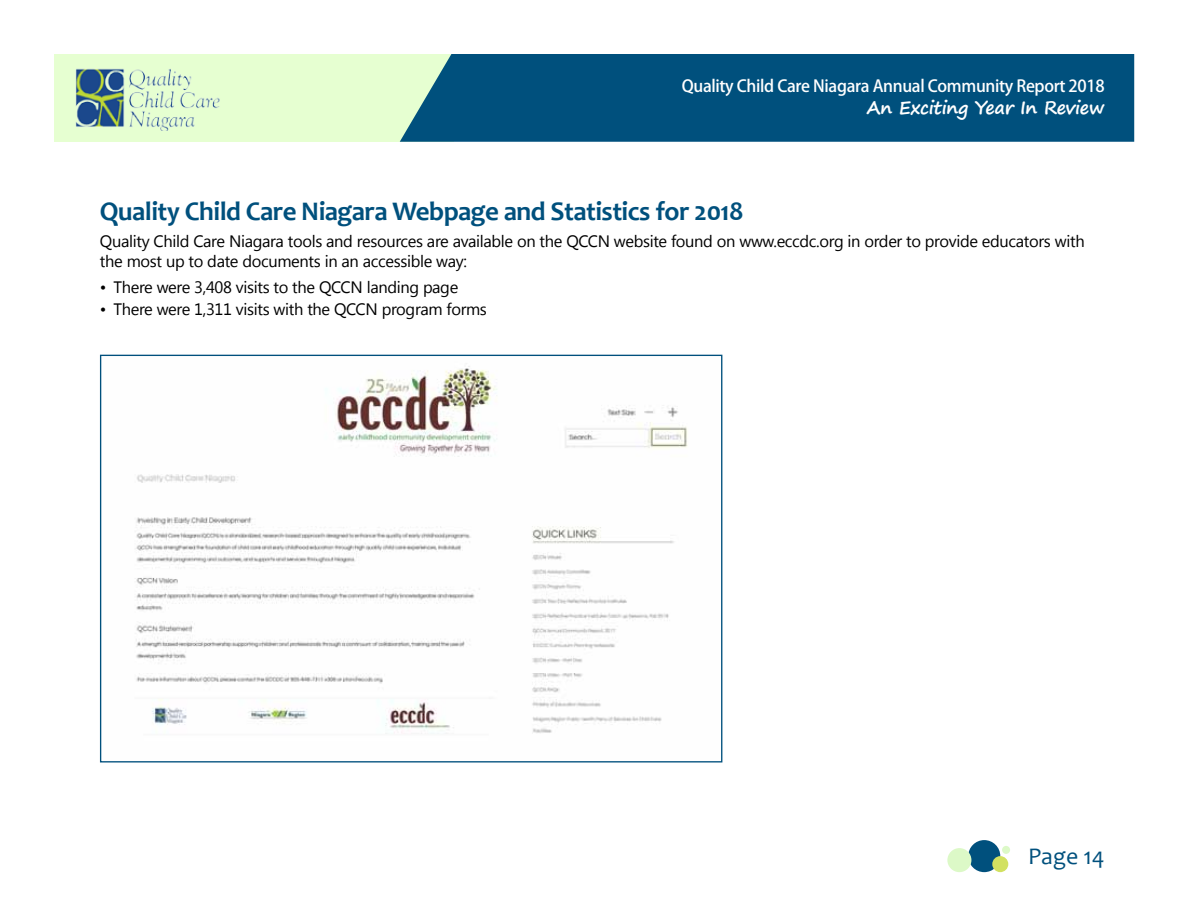
<style>
.page{position:relative;width:1188px;height:918px;background:#fff}
.page>*{position:absolute;margin:0;border:0;box-sizing:border-box;transform-origin:0 0}
.t1{font:700 27px "Candara";letter-spacing:-.02em;color:#00507d}
.t2{font:24px "Candara";color:#00507d}
.t3{font:700 18px "Segoe Print";letter-spacing:-.02em;color:#fff}
.t4{font:16.5px/19.8px "Segoe UI";letter-spacing:-.02em;color:#000}
.t5{font:500 16.5px "Koz Go Pro";letter-spacing:-.02em;color:#fff}
</style>
<div class="page">
<div style="left:54px;top:54px;width:400px;height:88px;background:#e6ffd1"></div>
<div style="left:400px;top:54px;width:734px;height:88px;background:#00507d"></div>
<img style="left:75px;top:68px;width:145px;height:62px">
<div style="left:968px;top:840px;width:32px;height:32px;background:#00507d;border-radius:50%"></div>
<div style="left:947px;top:848px;width:24px;height:24px;background:#dcf9c7;border-radius:50%"></div>
<div style="left:992px;top:856px;width:16px;height:16px;background:#d2e161;border-radius:50%"></div>
<div style="left:1002px;top:846px;width:8px;height:8px;background:#dcf9c7;border-radius:50%"></div>
<img style="left:135px;top:366px;width:553px;height:368px">
<p class="t5" style="left:682px;top:75px;width:424px">Quality Child Care Niagara Annual Community Report 2018</p>
<p class="t3" style="left:867px;top:91px;width:240px">An Exciting Year In Review</p>
<h1 class="t1" style="left:100px;top:195px;width:645px">Quality Child Care Niagara Webpage and Statistics for 2018</h1>
<p class="t4" style="left:100px;top:230px;width:986px">Quality Child Care Niagara tools and resources are available on the QCCN website found on www.eccdc.org in order to provide educators with the most up to date documents in an accessible way:</p>
<p class="t4" style="left:100px;top:277px;width:360px">• There were 3,408 visits to the QCCN landing page</p>
<p class="t4" style="left:100px;top:299px;width:389px">• There were 1,311 visits with the QCCN program forms</p>
<h2 class="t2" style="left:1028px;top:841px;width:78px">Page 14</h2>
</div>
